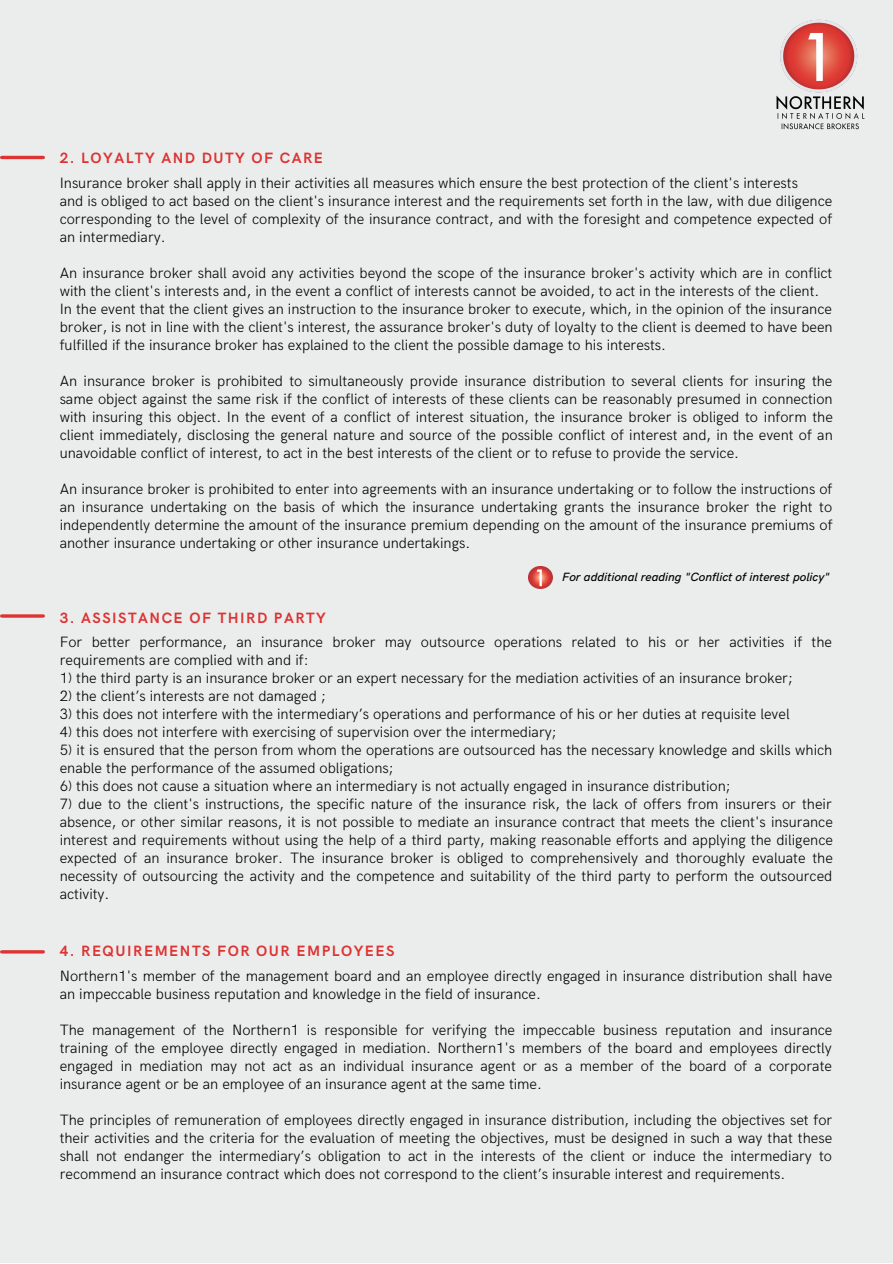
<style>
.page{position:relative;width:893px;height:1264px;background:#fff}
.page>*{position:absolute;margin:0;border:0;box-sizing:border-box;transform-origin:0 0}
.t1{font:300 15px/18px "HK Grotesk";color:#000}
.t2{font:700 15px "HK Grotesk";letter-spacing:.1em;color:#d33}
.t3{font:italic 500 12px "HK Grotesk";color:#000}
</style>
<div class="page">
<div style="left:0;top:0;width:892px;height:1262px;background:#ebeded"></div>
<hr style="left:2px;top:156px;width:41px;height:3px;background:#d33">
<hr style="left:2px;top:614px;width:41px;height:3px;background:#d33">
<hr style="left:2px;top:950px;width:41px;height:3px;background:#d33">
<img style="left:776px;top:19px;width:89px;height:111px">
<img style="left:528px;top:566px;width:24px;height:23px">
<p class="t2" style="left:60px;top:150px;width:265px">2. LOYALTY AND DUTY OF CARE</p>
<p class="t1" style="left:60px;top:174px;width:774px">Insurance broker shall apply in their activities all measures which ensure the best protection of the client's interests<br>and is obliged to act based on the client's insurance interest and the requirements set forth in the law, with due diligence corresponding to the level of complexity of the insurance contract, and with the foresight and competence expected of an intermediary.</p>
<p class="t1" style="left:60px;top:264px;width:774px">An insurance broker shall avoid any activities beyond the scope of the insurance broker's activity which are in conflict with the client's interests and, in the event a conflict of interests cannot be avoided, to act in the interests of the client.<br>In the event that the client gives an instruction to the insurance broker to execute, which, in the opinion of the insurance broker, is not in line with the client's interest, the assurance broker's duty of loyalty to the client is deemed to have been fulfilled if the insurance broker has explained to the client the possible damage to his interests.</p>
<p class="t1" style="left:60px;top:372px;width:774px;text-align:justify">An insurance broker is prohibited to simultaneously provide insurance distribution to several clients for insuring the same object against the same risk if the conflict of interests of these clients can be reasonably presumed in connection with insuring this object. In the event of a conflict of interest situation, the insurance broker is obliged to inform the client immediately, disclosing the general nature and source of the possible conflict of interest and, in the event of an unavoidable conflict of interest, to act in the best interests of the client or to refuse to provide the service.</p>
<p class="t1" style="left:60px;top:480px;width:774px;text-align:justify">An insurance broker is prohibited to enter into agreements with an insurance undertaking or to follow the instructions of an insurance undertaking on the basis of which the insurance undertaking grants the insurance broker the right to independently determine the amount of the insurance premium depending on the amount of the insurance premiums of another insurance undertaking or other insurance undertakings.</p>
<p class="t2" style="left:60px;top:609px;width:268px">3. ASSISTANCE OF THIRD PARTY</p>
<p class="t3" style="left:562px;top:570px;width:269px">For additional reading "Conflict of interest policy"</p>
<p class="t1" style="left:60px;top:634px;width:773px">For better performance, an insurance broker may outsource operations related to his or her activities if the requirements are complied with and if:</p>
<p class="t1" style="left:60px;top:670px;width:734px">1) the third party is an insurance broker or an expert necessary for the mediation activities of an insurance broker;</p>
<p class="t1" style="left:60px;top:688px;width:267px">2) the client’s interests are not damaged ;</p>
<p class="t1" style="left:60px;top:706px;width:731px">3) this does not interfere with the intermediary’s operations and performance of his or her duties at requisite level</p>
<p class="t1" style="left:60px;top:724px;width:498px">4) this does not interfere with exercising of supervision over the intermediary;</p>
<p class="t1" style="left:60px;top:742px;width:774px">5) it is ensured that the person from whom the operations are outsourced has the necessary knowledge and skills which enable the performance of the assumed obligations;</p>
<p class="t1" style="left:60px;top:777px;width:672px">6) this does not cause a situation where an intermediary is not actually engaged in insurance distribution;</p>
<p class="t1" style="left:60px;top:795px;width:774px;text-align:justify">7) due to the client's instructions, the specific nature of the insurance risk, the lack of offers from insurers or their absence, or other similar reasons, it is not possible to mediate an insurance contract that meets the client's insurance interest and requirements without using the help of a third party, making reasonable efforts and applying the diligence expected of an insurance broker. The insurance broker is obliged to comprehensively and thoroughly evaluate the necessity of outsourcing the activity and the competence and suitability of the third party to perform the outsourced activity.</p>
<p class="t2" style="left:60px;top:942px;width:336px">4. REQUIREMENTS FOR OUR EMPLOYEES</p>
<p class="t1" style="left:60px;top:967px;width:774px">Northern1's member of the management board and an employee directly engaged in insurance distribution shall have an impeccable business reputation and knowledge in the field of insurance.</p>
<p class="t1" style="left:60px;top:1021px;width:774px;text-align:justify">The management of the Northern1 is responsible for verifying the impeccable business reputation and insurance training of the employee directly engaged in mediation. Northern1's members of the board and employees directly engaged in mediation may not act as an individual insurance agent or as a member of the board of a corporate insurance agent or be an employee of an insurance agent at the same time.</p>
<p class="t1" style="left:60px;top:1111px;width:774px;text-align:justify">The principles of remuneration of employees directly engaged in insurance distribution, including the objectives set for their activities and the criteria for the evaluation of meeting the objectives, must be designed in such a way that these shall not endanger the intermediary’s obligation to act in the interests of the client or induce the intermediary to recommend an insurance contract which does not correspond to the client’s insurable interest and requirements.</p>
</div>
